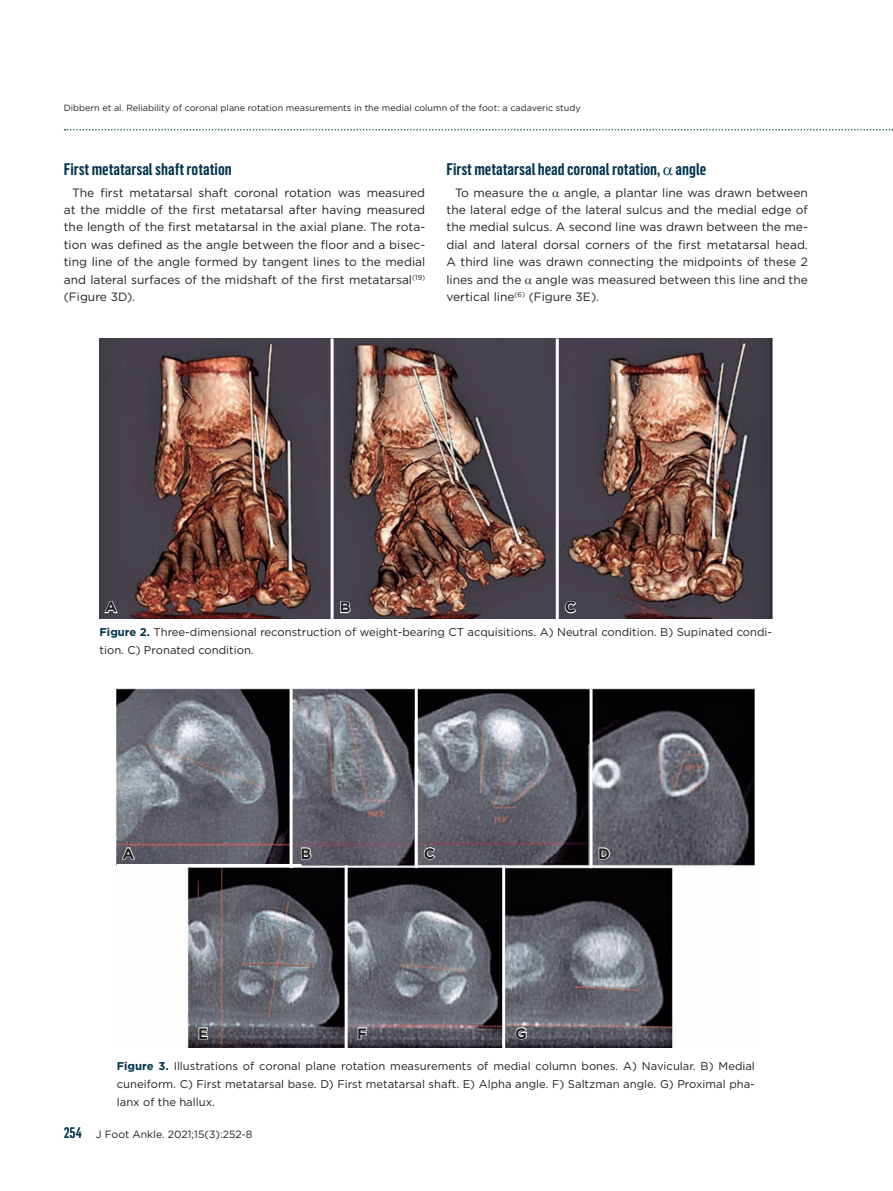
<style>
.page{position:relative;width:893px;height:1191px;background:#fff}
.page>*{position:absolute;margin:0;border:0;box-sizing:border-box;transform-origin:0 0}
._6_Inter_2{font:600 16.5px "Flama Cond";color:#01344e}
._7_Figura{font:700 15px "Gotham";color:#231f20}
._5_Texto{font:12px/17.4px "Gotham";color:#231f20;text-align:justify}
._7_Figura-2{font:11.25px/18px "Gotham";color:#231f20}
.t1{font:10.5px "Gotham";color:#231f20}
.t2{font:9px "Gotham";color:#231f20}
.s1{font-weight:700;color:#01344e}
.s2{font-family:"Flama Cond";font-weight:600;font-size:15px;color:#01344e}
</style>
<div class="page">
<svg style="left:65px;top:129px;width:828px;height:1px"></svg>
<img style="left:100px;top:338px;width:672px;height:280px">
<hr style="left:331px;top:338px;width:3px;height:285px;background:#fff">
<hr style="left:556px;top:338px;width:3px;height:285px;background:#fff">
<svg style="left:104px;top:600px;width:15px;height:14px"></svg>
<svg style="left:339px;top:600px;width:12px;height:14px"></svg>
<svg style="left:564px;top:600px;width:13px;height:14px"></svg>
<img style="left:117px;top:688px;width:638px;height:359px">
<svg style="left:121px;top:846px;width:15px;height:14px"></svg>
<svg style="left:300px;top:846px;width:12px;height:14px"></svg>
<svg style="left:423px;top:846px;width:13px;height:14px"></svg>
<svg style="left:598px;top:846px;width:13px;height:14px"></svg>
<svg style="left:514px;top:1026px;width:14px;height:14px"></svg>
<svg style="left:357px;top:1026px;width:11px;height:14px"></svg>
<svg style="left:198px;top:1026px;width:11px;height:14px"></svg>
<hr style="left:290px;top:688px;width:3px;height:180px;background:#fff">
<hr style="left:415px;top:688px;width:3px;height:180px;background:#fff">
<hr style="left:590px;top:688px;width:3px;height:180px;background:#fff">
<hr style="left:502px;top:865px;width:3px;height:187px;background:#fff">
<hr style="left:345px;top:865px;width:3px;height:185px;background:#fff">
<hr style="left:117px;top:864px;width:185px;height:3px;background:#fff">
<p class="t2" style="left:64px;top:102px;width:518px">Dibbern et al. Reliability of coronal plane rotation measurements in the medial column of the foot: a cadaveric study</p>
<p class="_6_Inter_2" style="left:64px;top:157px;width:170px">First metatarsal shaft rotation</p>
<p class="_5_Texto" style="left:64px;top:183px;width:363px;text-indent:9px">The first metatarsal shaft coronal rotation was measured at the middle of the first metatarsal after having measured the length of the first metatarsal in the axial plane. The rota&shy;tion was defined as the angle between the floor and a bisec&shy;ting line of the angle formed by tangent lines to the medial and lateral surfaces of the midshaft of the first metatarsal<sup>(19) </sup>(Figure 3D).</p>
<p class="_6_Inter_2" style="left:446px;top:157px;width:261px">First metatarsal head coronal rotation, angle</p>
<p class="_5_Texto" style="left:455px;top:183px;width:94px">To measure the</p>
<p class="_5_Texto" style="left:446px;top:183px;width:363px;text-indent:118px">angle, a plantar line was drawn between the lateral edge of the lateral sulcus and the medial edge of the medial sulcus. A second line was drawn between the me&shy;dial and lateral dorsal corners of the first metatarsal head.<br>A third line was drawn connecting the midpoints of these 2 lines and the angle was measured between this line and the vertical line<sup>(6)</sup> (Figure 3E).</p>
<p class="_7_Figura" style="left:105px;top:597px;width:13px">A</p>
<p class="_7_Figura" style="left:340px;top:597px;width:12px">B</p>
<p class="_7_Figura" style="left:565px;top:597px;width:13px">C</p>
<p class="_7_Figura-2" style="left:100px;top:623px;width:674px"><span class="s1">Figure 2.</span> Three-dimensional reconstruction of weight-bearing CT acquisitions. A) Neutral condition. B) Supinated condi&shy;tion. C) Pronated condition.</p>
<p class="_7_Figura" style="left:122px;top:843px;width:13px">A</p>
<p class="_7_Figura" style="left:301px;top:843px;width:12px">B</p>
<p class="_7_Figura" style="left:424px;top:843px;width:13px">C</p>
<p class="_7_Figura" style="left:598px;top:843px;width:13px">D</p>
<p class="_7_Figura" style="left:198px;top:1023px;width:12px">E</p>
<p class="_7_Figura" style="left:357px;top:1023px;width:11px">F</p>
<p class="_7_Figura" style="left:515px;top:1023px;width:13px">G</p>
<p class="_7_Figura-2" style="left:117px;top:1056px;width:639px;text-align:justify"><span class="s1">Figure 3.</span> Illustrations of coronal plane rotation measurements of medial column bones. A) Navicular. B) Medial cuneiform. C) First metatarsal base. D) First metatarsal shaft. E) Alpha angle. F) Saltzman angle. G) Proximal pha&shy;lanx of the hallux.</p>
<p class="t1" style="left:64px;top:1127px;width:190px"><span class="s2">254</span> J Foot Ankle. 2021;15(3):252-8</p>
</div>
